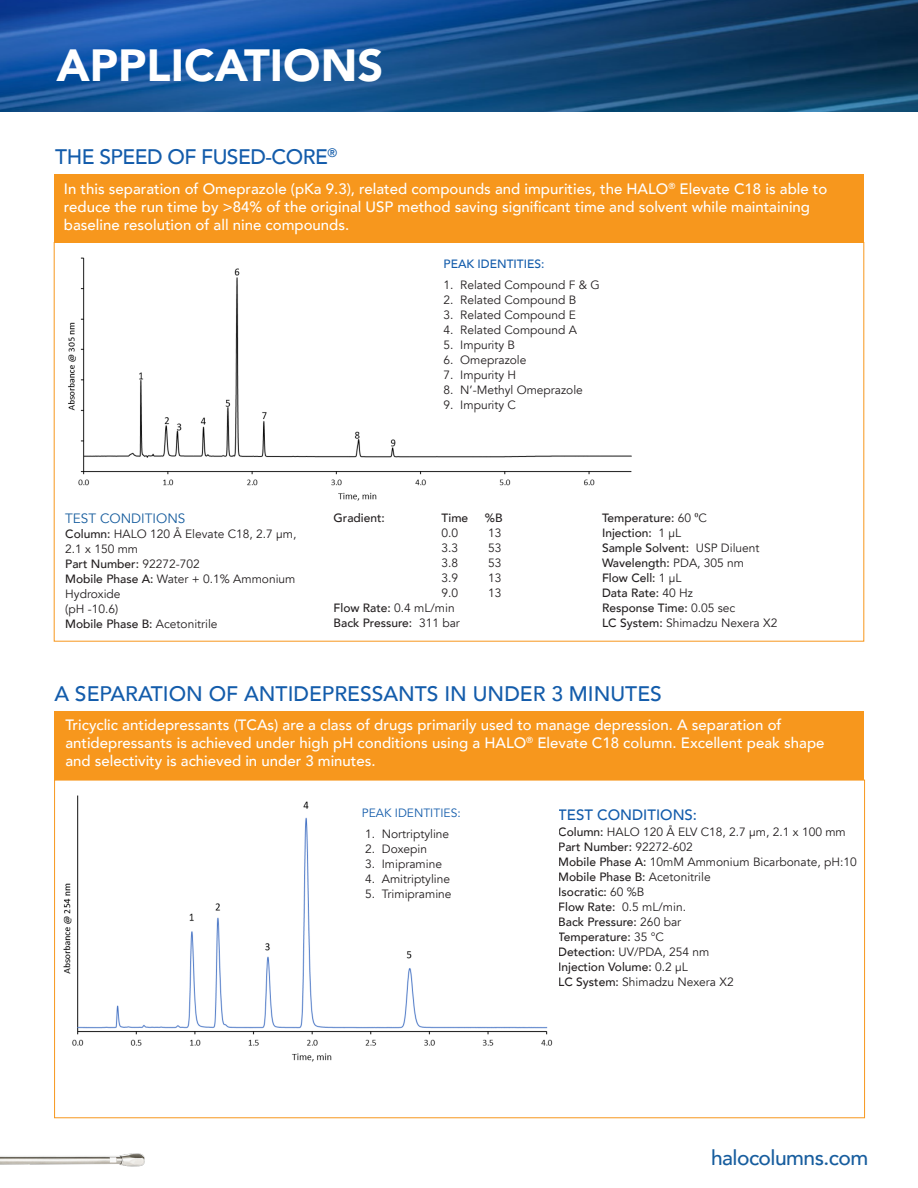
<style>
.page{position:relative;width:918px;height:1188px;background:#fff}
.page>*{position:absolute;margin:0;border:0;box-sizing:border-box;transform-origin:0 0}
.t1{font:900 45px "Avenir";color:#fff}
.t2{font:500 21px "Avenir";color:#135cab}
.t3{font:500 21px "Avenir";letter-spacing:-.025em;color:#135cab}
.t4{font:500 21px "Avenir";letter-spacing:-.025em;color:#175d9e}
.t5{font:500 15px/18px "Avenir";color:#fff}
.t6{font:500 15px "Avenir";color:#135cab}
.t7{font:13.5px "Avenir";color:#175d9e}
.t8{font:12px/15px "Avenir";color:#231f20}
.t9{font:500 12px "Avenir";color:#231f20}
.t10{font:12px "Avenir";color:#135cab}
.t11{font:500 12px "Avenir";color:#135cab}
.s1{font-weight:500}
.s2{font-weight:400}
.s3{font-family:"Minion Pro";font-weight:400}
</style>
<div class="page">
<img style="left:0;top:0;width:918px;height:111px">
<div style="left:54px;top:174px;width:810px;height:68px;background:#f7971d"></div>
<div style="left:54px;top:712px;width:810px;height:68px;background:#f7971d"></div>
<img style="left:63px;top:795px;width:490px;height:267px">
<img style="left:68px;top:257px;width:564px;height:244px">
<img style="left:0;top:1153px;width:145px;height:14px">
<p class="t1" style="left:57px;top:26px;width:328px">APPLICATIONS</p>
<p class="t3" style="left:55px;top:138px;width:284px">THE SPEED OF FUSED-CORE<sup>®</sup></p>
<p class="t5" style="left:64px;top:178px;width:765px">In this separation of Omeprazole (pKa 9.3), related compounds and impurities, the HALO<sup>®</sup> Elevate C18 is able to reduce the run time by &gt;84% of the original USP method saving significant time and solvent while maintaining baseline resolution of all nine compounds.</p>
<p class="t11" style="left:444px;top:253px;width:102px">PEAK IDENTITIES:</p>
<p class="t8" style="left:444px;top:278px;width:158px">1. Related Compound F &amp; G</p>
<p class="t8" style="left:444px;top:293px;width:134px">2. Related Compound B</p>
<p class="t8" style="left:444px;top:308px;width:134px">3. Related Compound E</p>
<p class="t8" style="left:444px;top:323px;width:135px">4. Related Compound A</p>
<p class="t8" style="left:444px;top:338px;width:73px">5. Impurity B</p>
<p class="t8" style="left:444px;top:353px;width:84px">6. Omeprazole</p>
<p class="t8" style="left:444px;top:368px;width:74px">7. Impurity H</p>
<p class="t8" style="left:444px;top:383px;width:141px">8. N’-Methyl Omeprazole</p>
<p class="t8" style="left:444px;top:398px;width:74px">9. Impurity C</p>
<p class="t7" style="left:65px;top:511px;width:122px">TEST CONDITIONS</p>
<p class="t8" style="left:65px;top:527px;width:233px"><span class="s1">Column:</span> HALO 120 Å Elevate C18, 2.7 µm,<br>2.1 x 150 mm</p>
<p class="t9" style="left:65px;top:554px;width:136px">Part Number: <span class="s2">92272-702</span></p>
<p class="t8" style="left:65px;top:572px;width:232px"><span class="s1">Mobile Phase A:</span> Water + 0.1% Ammonium<br>Hydroxide</p>
<p class="t8" style="left:65px;top:602px;width:54px">(pH -10.6)</p>
<p class="t9" style="left:65px;top:614px;width:154px">Mobile Phase B: <span class="s2">Acetonitrile</span></p>
<p class="t9" style="left:334px;top:507px;width:53px">Gradient:</p>
<p class="t9" style="left:442px;top:507px;width:28px">Time</p>
<p class="t9" style="left:485px;top:507px;width:19px">%B</p>
<p class="t8" style="left:442px;top:526px;width:18px">0.0</p>
<p class="t8" style="left:488px;top:526px;width:15px">13</p>
<p class="t8" style="left:442px;top:541px;width:18px">3.3</p>
<p class="t8" style="left:488px;top:541px;width:15px">53</p>
<p class="t8" style="left:442px;top:556px;width:18px">3.8</p>
<p class="t8" style="left:488px;top:556px;width:15px">53</p>
<p class="t8" style="left:442px;top:571px;width:18px">3.9</p>
<p class="t8" style="left:488px;top:571px;width:15px">13</p>
<p class="t8" style="left:442px;top:586px;width:18px">9.0</p>
<p class="t8" style="left:488px;top:586px;width:15px">13</p>
<p class="t9" style="left:334px;top:597px;width:123px">Flow Rate: <span class="s2">0.4 mL/min</span></p>
<p class="t9" style="left:334px;top:612px;width:128px">Back Pressure: <span class="s2">311 bar</span></p>
<p class="t9" style="left:602px;top:507px;width:107px">Temperature: <span class="s2">60</span> <span class="s3">⁰</span><span class="s2">C</span></p>
<p class="t9" style="left:602px;top:522px;width:81px">Injection: <span class="s2">1 µL</span></p>
<p class="t9" style="left:602px;top:537px;width:159px">Sample Solvent: <span class="s2">USP Diluent</span></p>
<p class="t9" style="left:602px;top:552px;width:144px">Wavelength: <span class="s2">PDA, 305 nm</span></p>
<p class="t9" style="left:602px;top:567px;width:81px">Flow Cell: <span class="s2">1 µL</span></p>
<p class="t9" style="left:602px;top:582px;width:92px">Data Rate: <span class="s2">40 Hz</span></p>
<p class="t9" style="left:602px;top:597px;width:135px">Response Time: <span class="s2">0.05 sec</span></p>
<p class="t8" style="left:602px;top:616px;width:177px"><span class="s1">LC System:</span> Shimadzu Nexera X2</p>
<p class="t2" style="left:54px;top:675px;width:609px">A SEPARATION OF ANTIDEPRESSANTS IN UNDER 3 MINUTES</p>
<p class="t5" style="left:65px;top:715px;width:718px">Tricyclic antidepressants (TCAs) are a class of drugs primarily used to manage depression. A separation of</p>
<p class="t5" style="left:65px;top:733px;width:761px">antidepressants is achieved under high pH conditions using a HALO<sup>®</sup> Elevate C18 column. Excellent peak shape and selectivity is achieved in under 3 minutes.</p>
<p class="t6" style="left:558px;top:801px;width:140px">TEST CONDITIONS:</p>
<p class="t8" style="left:558px;top:825px;width:289px"><span class="s1">Column:</span> HALO 120 Å ELV C18, 2.7 µm, 2.1 x 100 mm</p>
<p class="t9" style="left:558px;top:837px;width:136px">Part Number: <span class="s2">92272-602</span></p>
<p class="t8" style="left:558px;top:855px;width:300px"><span class="s1">Mobile Phase A:</span> 10mM Ammonium Bicarbonate, pH:10</p>
<p class="t9" style="left:558px;top:867px;width:154px">Mobile Phase B: <span class="s2">Acetonitrile</span></p>
<p class="t9" style="left:558px;top:882px;width:88px">Isocratic: <span class="s2">60 %B</span></p>
<p class="t8" style="left:558px;top:900px;width:129px"><span class="s1">Flow Rate:</span> 0.5 mL/min.</p>
<p class="t9" style="left:558px;top:912px;width:124px">Back Pressure: <span class="s2">260 bar</span></p>
<p class="t9" style="left:558px;top:927px;width:107px">Temperature: <span class="s2">35 °C</span></p>
<p class="t8" style="left:558px;top:945px;width:153px"><span class="s1">Detection:</span> UV/PDA, 254 nm</p>
<p class="t9" style="left:558px;top:957px;width:131px">Injection Volume: <span class="s2">0.2 µL</span></p>
<p class="t8" style="left:558px;top:975px;width:177px"><span class="s1">LC System:</span> Shimadzu Nexera X2</p>
<p class="t10" style="left:362px;top:805px;width:100px">PEAK IDENTITIES:</p>
<p class="t8" style="left:365px;top:827px;width:86px">1. Nortriptyline</p>
<p class="t8" style="left:365px;top:842px;width:64px">2. Doxepin</p>
<p class="t8" style="left:365px;top:857px;width:78px">3. Imipramine</p>
<p class="t8" style="left:365px;top:872px;width:87px">4. Amitriptyline</p>
<p class="t8" style="left:365px;top:887px;width:88px">5. Trimipramine</p>
<p class="t4" style="left:711px;top:1140px;width:159px">halocolumns.com</p>
</div>
